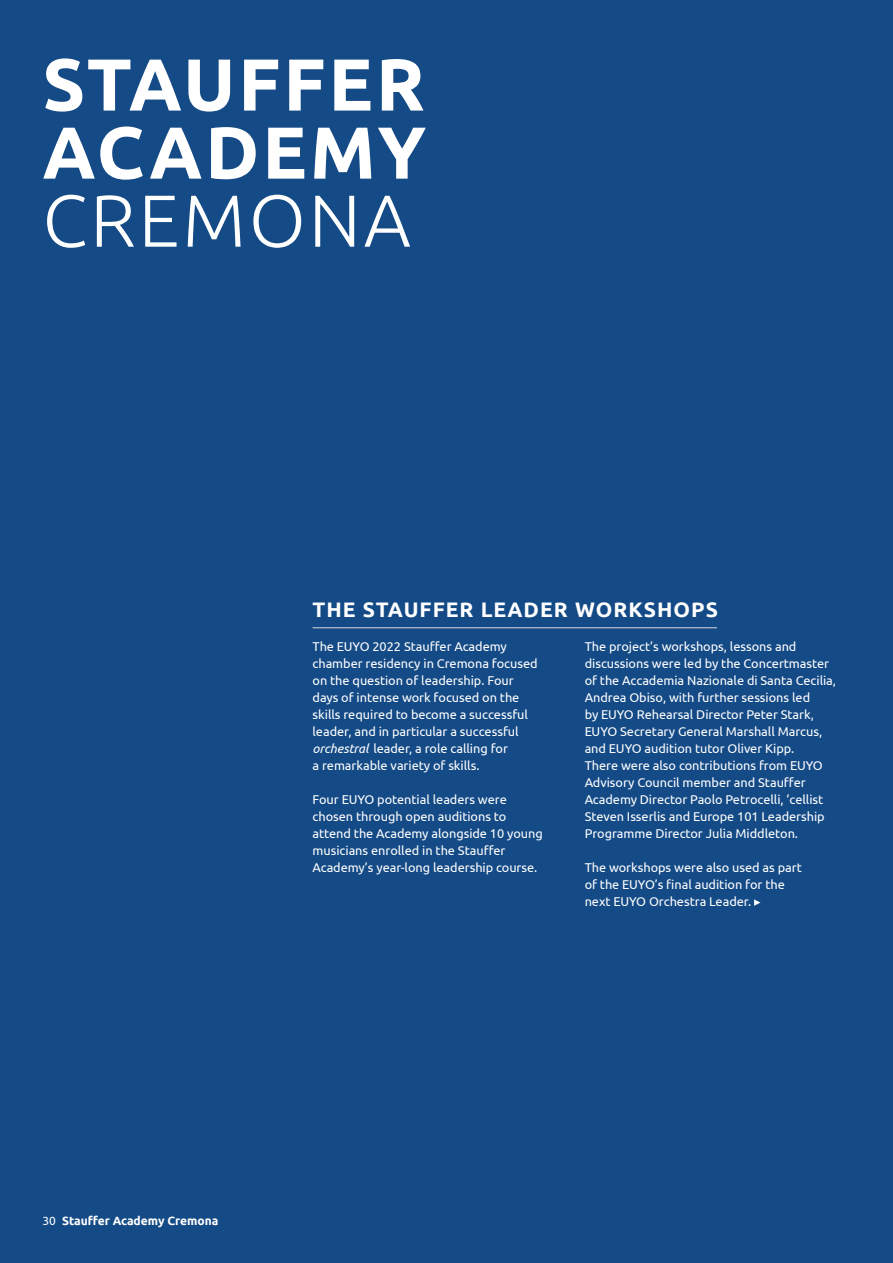
<style>
.page{position:relative;width:893px;height:1263px;background:#144a86}
.page>*{position:absolute;margin:0;border:0;box-sizing:border-box;transform-origin:0 0}
.t1{font:700 73.5px/68.1px "Ubuntu";letter-spacing:.04em;color:#fff}
.t2{font:300 73.5px "Ubuntu";letter-spacing:.04em;color:#fff}
.t3{font:700 21px "Ubuntu";letter-spacing:.05em;color:#fff}
.t4{font:12.75px/17px "Ubuntu";letter-spacing:-.005em;color:#fff}
.t5{font:700 12px "Ubuntu";color:#fff}
.s1{font-style:italic}
.s2{font-weight:400}
</style>
<div class="page">
<hr style="left:313px;top:627px;width:404px;height:1px;background:#cfd0d0">
<svg style="left:754px;top:899px;width:6px;height:7px"></svg>
<h1 class="t1" style="left:43px;top:49px;width:385px">STAUFFER<br>ACADEMY</h1>
<h1 class="t2" style="left:43px;top:176px;width:370px">CREMONA</h1>
<h2 class="t3" style="left:313px;top:596px;width:407px">THE STAUFFER LEADER WORKSHOPS</h2>
<p class="t4" style="left:313px;top:637px;width:227px">The EUYO 2022 Stauffer Academy chamber residency in Cremona focused on the question of leadership. Four days of intense work focused on the skills required to become a successful leader, and in particular a successful <span class="s1">orchestral</span> leader, a role calling for<br>a remarkable variety of skills.</p>
<p class="t4" style="left:313px;top:790px;width:232px">Four EUYO potential leaders were chosen through open auditions to attend the Academy alongside 10 young musicians enrolled in the Stauffer Academy’s year-long leadership course.</p>
<p class="t4" style="left:585px;top:637px;width:253px">The project’s workshops, lessons and discussions were led by the Concertmaster of the Accademia Nazionale di Santa Cecilia, Andrea Obiso, with further sessions led<br>by EUYO Rehearsal Director Peter Stark, EUYO Secretary General Marshall Marcus, and EUYO audition tutor Oliver Kipp.<br>There were also contributions from EUYO Advisory Council member and Stauffer Academy Director Paolo Petrocelli, ‘cellist Steven Isserlis and Europe 101 Leadership Programme Director Julia Middleton.</p>
<p class="t4" style="left:585px;top:858px;width:219px">The workshops were also used as part of the EUYO’s final audition for the next EUYO Orchestra Leader.</p>
<p class="t5" style="left:43px;top:1213px;width:178px"><span class="s2">30</span> Stauffer Academy Cremona</p>
</div>
